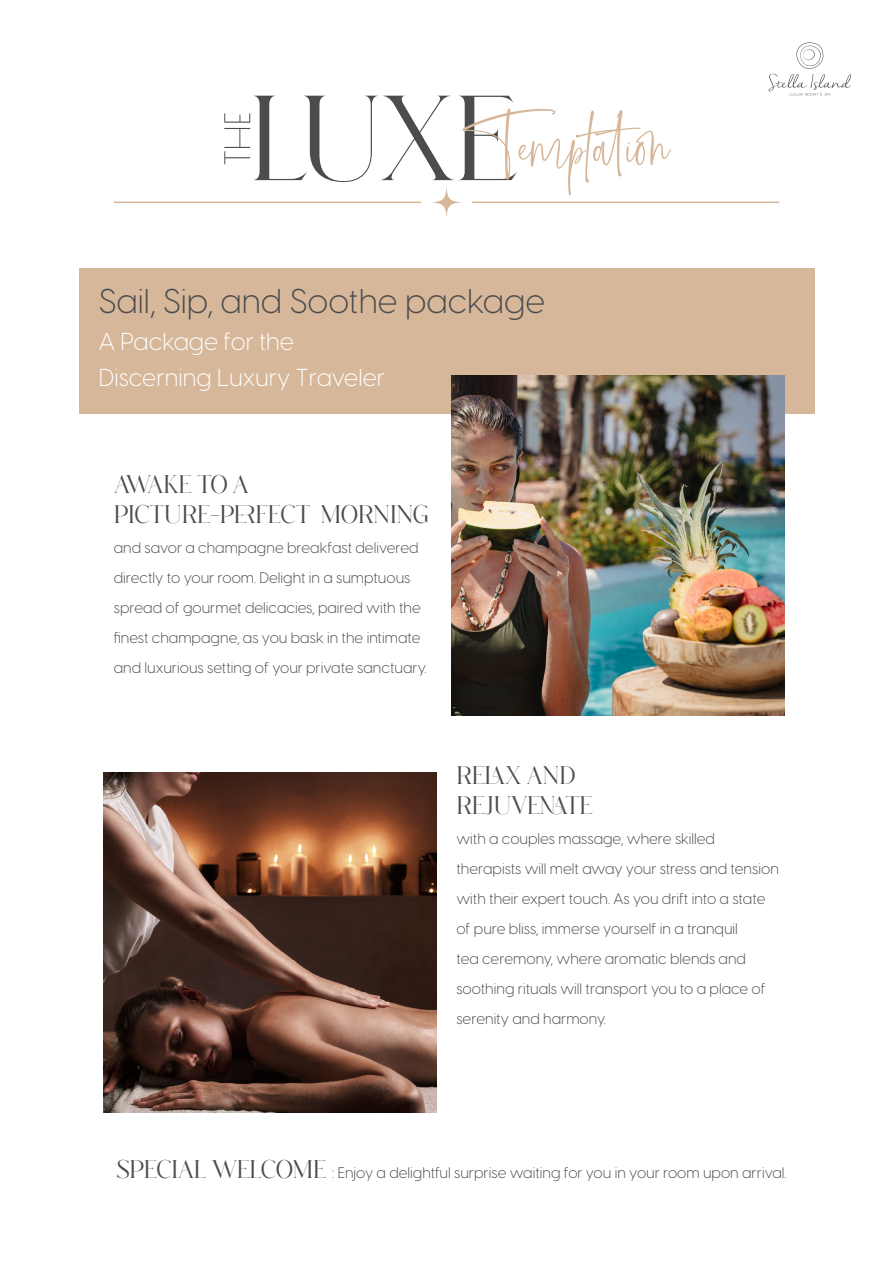
<style>
.page{position:relative;width:893px;height:1263px;background:#fff}
.page>*{position:absolute;margin:0;border:0;box-sizing:border-box;transform-origin:0 0}
.t1{font:54.45px "Gonestone Signature";color:#d6b79a}
.t2{font:300 33.75px "Visby CF";color:#4b4c4d}
.t3{font:25.5px "Hallenger Serif Font";letter-spacing:-.01em;color:#4b4c4d}
.t4{font:300 24.15px "Visby CF";color:#fff}
.t5{font:300 15px/30px "Visby CF";color:#464748}
.s1{font-family:"Hallenger Serif Font";font-weight:400;font-size:25.5px;color:#4b4c4d}
</style>
<div class="page">
<div style="left:79px;top:268px;width:735px;height:146px;background:#d6b79a"></div>
<img style="left:452px;top:375px;width:332px;height:340px">
<img style="left:104px;top:772px;width:332px;height:340px">
<svg style="left:224px;top:96px;width:293px;height:121px"></svg>
<hr style="left:472px;top:202px;width:307px;height:1px;background:#d6b79a">
<hr style="left:114px;top:202px;width:307px;height:1px;background:#d6b79a">
<svg style="left:769px;top:42px;width:82px;height:54px"></svg>
<p class="t1" style="left:495px;top:120px;width:179px">Temptation</p>
<p class="t2" style="left:99px;top:281px;width:448px">Sail, Sip, and Soothe package</p>
<p class="t4" style="left:99px;top:327px;width:197px">A Package for the</p>
<p class="t4" style="left:99px;top:363px;width:288px">Discerning Luxury Traveler</p>
<p class="t3" style="left:114px;top:468px;width:137px">AWAKE TO A</p>
<p class="t3" style="left:114px;top:498px;width:316px">PICTURE-PERFECT MORNING</p>
<p class="t5" style="left:114px;top:533px;width:314px">and savor a champagne breakfast delivered directly to your room. Delight in a sumptuous spread of gourmet delicacies, paired with the finest champagne, as you bask in the intimate and luxurious setting of your private sanctuary.</p>
<p class="t3" style="left:456px;top:759px;width:120px">RELAX AND</p>
<p class="t3" style="left:456px;top:789px;width:138px">REJUVENATE</p>
<p class="t5" style="left:456px;top:824px;width:324px">with a couples massage, where skilled therapists will melt away your stress and tension with their expert touch. As you drift into a state of pure bliss, immerse yourself in a tranquil<br>tea ceremony, where aromatic blends and soothing rituals will transport you to a place of serenity and harmony.</p>
<p class="t5" style="left:117px;top:1158px;width:671px"><span class="s1">SPECIAL WELCOME</span> : Enjoy a delightful surprise waiting for you in your room upon arrival.</p>
</div>
